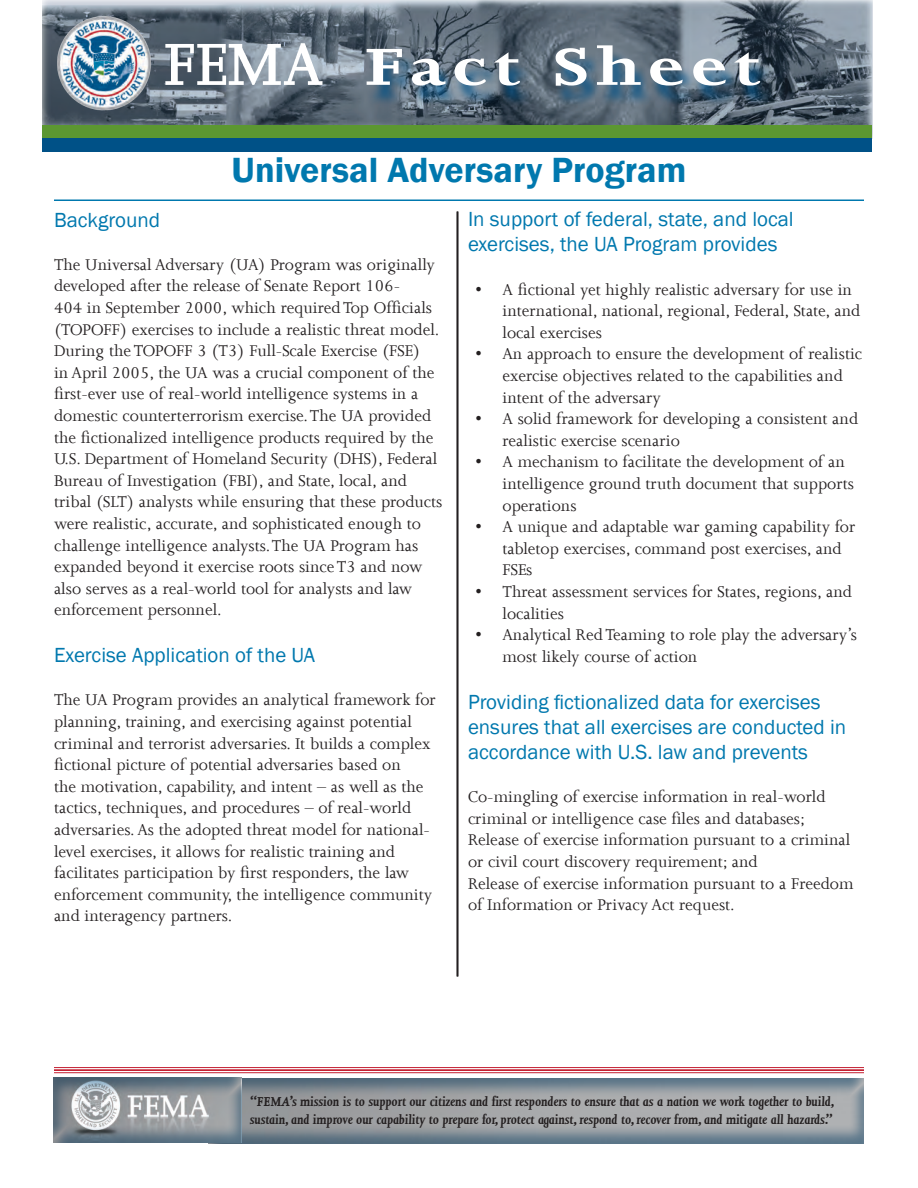
<style>
.page{position:relative;width:918px;height:1188px;background:#fff}
.page>*{position:absolute;margin:0;border:0;box-sizing:border-box;transform-origin:0 0}
.t1{font:700 60px "Joanna";letter-spacing:.08em;color:#fff;scale:1.36 1}
.t2{font:600 36px "Franklin Gothic";color:#0078ae}
.t3{font:21px/25.2px "Franklin Gothic";color:#0078ae}
.t4{font:18px/21.6px "Joanna";color:#231f20}
.t5{font:italic 700 15px/18px "Joanna";color:#231f20}
.s1{font-family:"Times New Roman"}
</style>
<div class="page">
<img style="left:43px;top:0;width:830px;height:138px">
<div style="left:42px;top:125px;width:830px;height:14px;background:#5c9731"></div>
<div style="left:42px;top:139px;width:830px;height:13px;background:#005187"></div>
<img style="left:45px;top:12px;width:282px;height:103px">
<div style="left:366px;top:50px;width:408px;height:57px;background:#005187;opacity:.75"></div>
<hr style="left:54px;top:200px;width:810px;height:1px;background:#0078ae">
<hr style="left:54px;top:1067px;width:810px;height:1px;background:#c42032">
<hr style="left:54px;top:1069px;width:810px;height:2px;background:#c42032">
<hr style="left:54px;top:1072px;width:810px;height:1px;background:#c42032">
<div style="left:205px;top:1077px;width:660px;height:67px;background:#005187;opacity:.5"></div>
<div style="left:54px;top:1078px;width:190px;height:67px;background:#005187;opacity:.5"></div>
<hr style="left:458px;top:212px;width:1px;height:764px;background:#231f20">
<hr style="left:457px;top:212px;width:1px;height:764px;background:#231f20">
<h1 class="t1" style="left:364px;top:34px;width:293px">Fact Sheet</h1>
<h2 class="t2" style="left:232px;top:148px;width:456px">Universal Adversary Program</h2>
<p class="t3" style="left:54px;top:207px;width:108px">Background</p>
<p class="t4" style="left:54px;top:254px;width:390px">The Universal Adversary (UA) Program was originally developed after the release of Senate Report 106-<br>404 in September 2000, which required Top Officials (TOPOFF) exercises to include a realistic threat model.<br>During the TOPOFF 3 (T3) Full-Scale Exercise (FSE)<br>in April 2005, the UA was a crucial component of the first-ever use of real-world intelligence systems in a domestic counterterrorism exercise. The UA provided the fictionalized intelligence products required by the U.S. Department of Homeland Security (DHS), Federal Bureau of Investigation (FBI), and State, local, and tribal (SLT) analysts while ensuring that these products were realistic, accurate, and sophisticated enough to challenge intelligence analysts. The UA Program has expanded beyond it exercise roots since T3 and now also serves as a real-world tool for analysts and law enforcement personnel.</p>
<p class="t3" style="left:54px;top:643px;width:263px">Exercise Application of the UA</p>
<p class="t4" style="left:54px;top:689px;width:383px">The UA Program provides an analytical framework for planning, training, and exercising against potential criminal and terrorist adversaries. It builds a complex fictional picture of potential adversaries based on<br>the motivation, capability, and intent – as well as the tactics, techniques, and procedures – of real-world adversaries. As the adopted threat model for national&shy;level exercises, it allows for realistic training and facilitates participation by first responders, the law enforcement community, the intelligence community and interagency partners.</p>
<p class="t3" style="left:468px;top:207px;width:327px">In support of federal, state, and local exercises, the UA Program provides</p>
<p class="t4" style="left:502px;top:279px;width:359px;text-indent:-27px"><span class="s1">•</span> A fictional yet highly realistic adversary for use in international, national, regional, Federal, State, and local exercises</p>
<p class="t4" style="left:502px;top:343px;width:361px;text-indent:-27px"><span class="s1">•</span> An approach to ensure the development of realistic exercise objectives related to the capabilities and intent of the adversary</p>
<p class="t4" style="left:502px;top:408px;width:357px;text-indent:-27px"><span class="s1">•</span> A solid framework for developing a consistent and realistic exercise scenario</p>
<p class="t4" style="left:502px;top:451px;width:353px;text-indent:-27px"><span class="s1">•</span> A mechanism to facilitate the development of an intelligence ground truth document that supports operations</p>
<p class="t4" style="left:502px;top:516px;width:354px;text-indent:-27px"><span class="s1">•</span> A unique and adaptable war gaming capability for tabletop exercises, command post exercises, and<br>FSEs</p>
<p class="t4" style="left:502px;top:581px;width:351px;text-indent:-27px"><span class="s1">•</span> Threat assessment services for States, regions, and localities</p>
<p class="t4" style="left:502px;top:624px;width:356px;text-indent:-27px"><span class="s1">•</span> Analytical Red Teaming to role play the adversary’s most likely course of action</p>
<p class="t3" style="left:468px;top:689px;width:380px">Providing fictionalized data for exercises ensures that all exercises are conducted in accordance with U.S. law and prevents</p>
<p class="t4" style="left:468px;top:786px;width:387px">Co-mingling of exercise information in real-world criminal or intelligence case files and databases; Release of exercise information pursuant to a criminal or civil court discovery requirement; and<br>Release of exercise information pursuant to a Freedom of Information or Privacy Act request.</p>
<p class="t5" style="left:250px;top:1093px;width:586px">“FEMA’s mission is to support our citizens and first responders to ensure that as a nation we work together to build, sustain, and improve our capability to prepare for, protect against, respond to, recover from, and mitigate all hazards.”</p>
</div>
